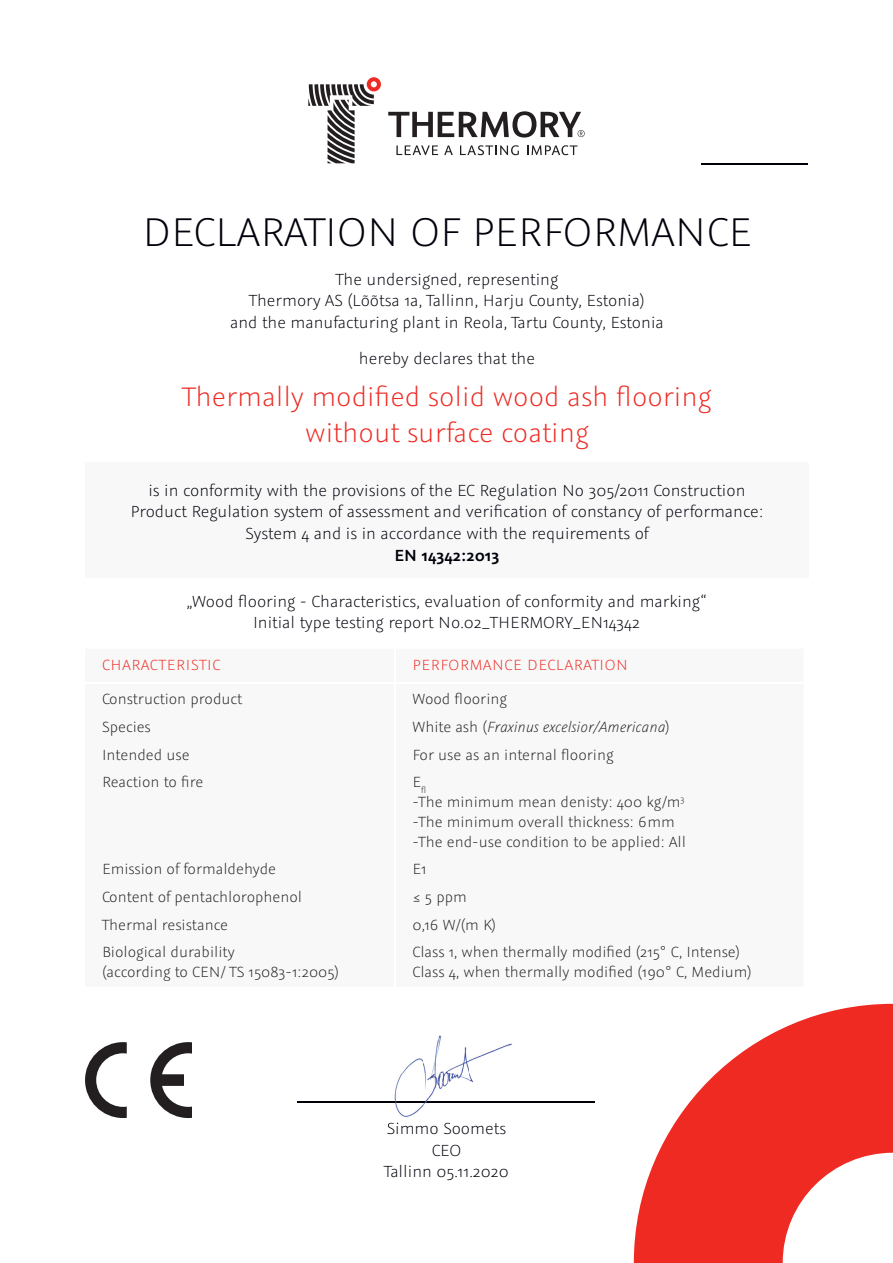
<style>
.page{position:relative;width:893px;height:1263px;background:#fff}
.page>*{position:absolute;margin:0;border:0;box-sizing:border-box;transform-origin:0 0}
.t1{font:300 45px "Graublau Sans";color:#00000b}
.t2{font:300 30px/36px "Graublau Sans";color:#ee2a23;text-align:center}
.t3{font:300 18px/21.6px "Graublau Sans";color:#00000b;text-align:center}
.t4{font:600 18px "Graublau Sans";color:#00000b}
.t5{font:300 16.5px/19.8px "Graublau Sans";color:#231f20}
.t6{font:italic 300 16.5px "Graublau Sans";color:#231f20}
.t7{font:300 16.5px "Graublau Sans";letter-spacing:.04em;color:#ee2a23}
.t8{font:300 9.6px "Graublau Sans";color:#231f20}
.s1{font-style:normal}
</style>
<div class="page">
<svg style="left:634px;top:1004px;width:259px;height:259px;fill:#ee2a23"></svg>
<svg style="left:308px;top:77px;width:73px;height:86px"></svg>
<svg style="left:388px;top:111px;width:197px;height:27px"></svg>
<svg style="left:396px;top:145px;width:42px;height:10px"></svg>
<svg style="left:444px;top:145px;width:9px;height:10px"></svg>
<svg style="left:460px;top:145px;width:59px;height:10px"></svg>
<svg style="left:527px;top:145px;width:50px;height:10px"></svg>
<hr style="left:298px;top:1101px;width:297px;height:1px;background:#00000b">
<hr style="left:702px;top:163px;width:106px;height:2px;background:#00000b">
<svg style="left:85px;top:1042px;width:42px;height:76px"></svg>
<svg style="left:150px;top:1042px;width:42px;height:76px"></svg>
<img style="left:402px;top:1035px;width:110px;height:38px">
<img style="left:332px;top:1073px;width:92px;height:50px">
<img style="left:424px;top:1073px;width:45px;height:50px">
<img style="left:469px;top:1073px;width:91px;height:30px">
<img style="left:388px;top:1123px;width:109px;height:2px">
<img style="left:332px;top:1101px;width:228px;height:1px">
<h1 class="t1" style="left:142px;top:207px;width:611px">DECLARATION OF PERFORMANCE</h1>
<p class="t3" style="left:230px;top:268px;width:435px">The undersigned, representing<br>Thermory AS (Lõõtsa 1a, Tallinn, Harju County, Estonia)<br>and the manufacturing plant in Reola, Tartu County, Estonia</p>
<p class="t3" style="left:359px;top:348px;width:178px">hereby declares that the</p>
<h2 class="t2" style="left:182px;top:379px;width:530px">Thermally modified solid wood ash flooring without surface coating</h2>
<p class="t3" style="left:130px;top:479px;width:634px">is in conformity with the provisions of the EC Regulation No 305/2011 Construction<br>Product Regulation system of assessment and verification of constancy of performance:<br>System 4 and is in accordance with the requirements of</p>
<p class="t4" style="left:394px;top:544px;width:107px">EN 14342:2013</p>
<p class="t3" style="left:187px;top:590px;width:521px">„Wood flooring - Characteristics, evaluation of conformity and marking“<br>Initial type testing report No.02_THERMORY_EN14342</p>
<p class="t7" style="left:102px;top:656px;width:120px">CHARACTERISTIC</p>
<p class="t7" style="left:412px;top:656px;width:217px">PERFORMANCE DECLARATION</p>
<p class="t5" style="left:102px;top:689px;width:142px">Construction product</p>
<p class="t5" style="left:412px;top:689px;width:96px">Wood flooring</p>
<p class="t5" style="left:102px;top:717px;width:50px">Species</p>
<p class="t6" style="left:412px;top:717px;width:259px"><span class="s1">White ash (</span>Fraxinus excelsior/Americana<span class="s1">)</span></p>
<p class="t5" style="left:102px;top:745px;width:89px">Intended use</p>
<p class="t5" style="left:412px;top:745px;width:203px">For use as an internal flooring</p>
<p class="t5" style="left:102px;top:772px;width:103px">Reaction to fire</p>
<p class="t8" style="left:412px;top:784px;width:15px"><sup>E</sup>fl</p>
<p class="t5" style="left:412px;top:792px;width:275px">-The minimum mean denisty: 400 kg/m<sup>3 </sup>-The minimum overall thickness: 6mm -The end-use condition to be applied: All</p>
<p class="t5" style="left:102px;top:859px;width:176px">Emission of formaldehyde</p>
<p class="t5" style="left:412px;top:859px;width:16px">E1</p>
<p class="t5" style="left:102px;top:887px;width:202px">Content of pentachlorophenol</p>
<p class="t5" style="left:412px;top:887px;width:56px">≤ 5 ppm</p>
<p class="t5" style="left:102px;top:915px;width:127px">Thermal resistance</p>
<p class="t5" style="left:412px;top:915px;width:85px">0,16 W/(m K)</p>
<p class="t5" style="left:102px;top:942px;width:238px">Biological durability<br>(according to CEN/ TS 15083-1:2005)</p>
<p class="t5" style="left:412px;top:942px;width:341px">Class 1, when thermally modified (215° C, Intense)<br>Class 4, when thermally modified (190° C, Medium)</p>
<p class="t3" style="left:384px;top:1118px;width:126px">Simmo Soomets<br>CEO<br>Tallinn 05.11.2020</p>
</div>
